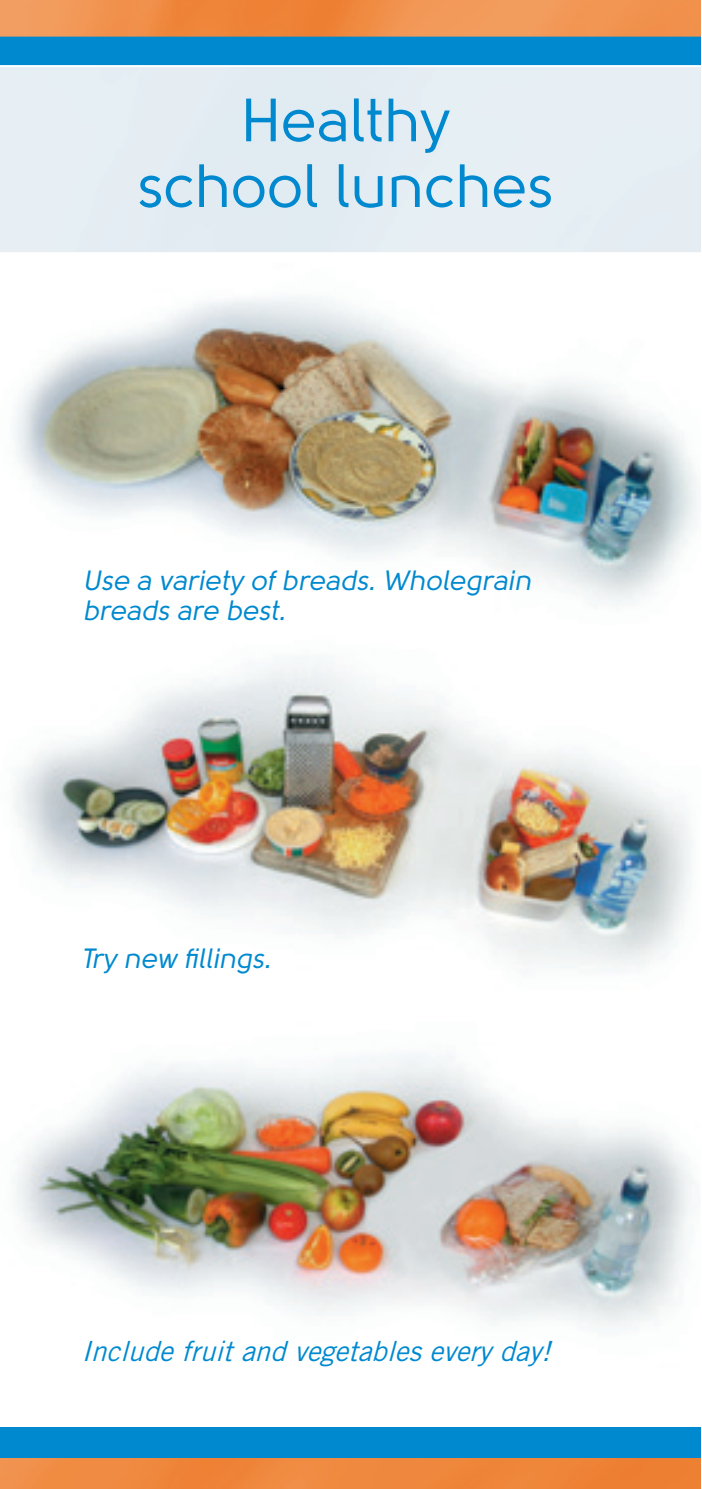
<style>
.page{position:relative;width:702px;height:1489px;background:#fff}
.page>*{position:absolute;margin:0;border:0;box-sizing:border-box;transform-origin:0 0}
.t1{font:60.75px/65.8px "Solomon";color:#0089cf;text-align:center}
.t2{font:italic 27.75px/30.2px "Solomon";color:#0089cf}
.t3{font:italic 27.75px "Trade Gothic";color:#0089cf}
</style>
<div class="page">
<img style="left:15px;top:297px;width:683px;height:307px">
<img style="left:14px;top:662px;width:678px;height:306px">
<img style="left:16px;top:1054px;width:678px;height:273px">
<img style="left:0;top:1px;width:700px;height:36px">
<div style="left:0;top:37px;width:700px;height:28px;background:#0089cf"></div>
<img style="left:0;top:1456px;width:700px;height:32px">
<div style="left:0;top:1426px;width:700px;height:30px;background:#0089cf"></div>
<h1 class="t1" style="left:137px;top:88px;width:417px">Healthy<br>school lunches</h1>
<p class="t2" style="left:83px;top:565px;width:455px">Use a va riety of breads. Wholegra in brea ds a re best.</p>
<p class="t2" style="left:81px;top:943px;width:196px">Try new fillings.</p>
<p class="t3" style="left:81px;top:1333px;width:479px">Includefruitandvegetableseveryday!</p>
</div>
